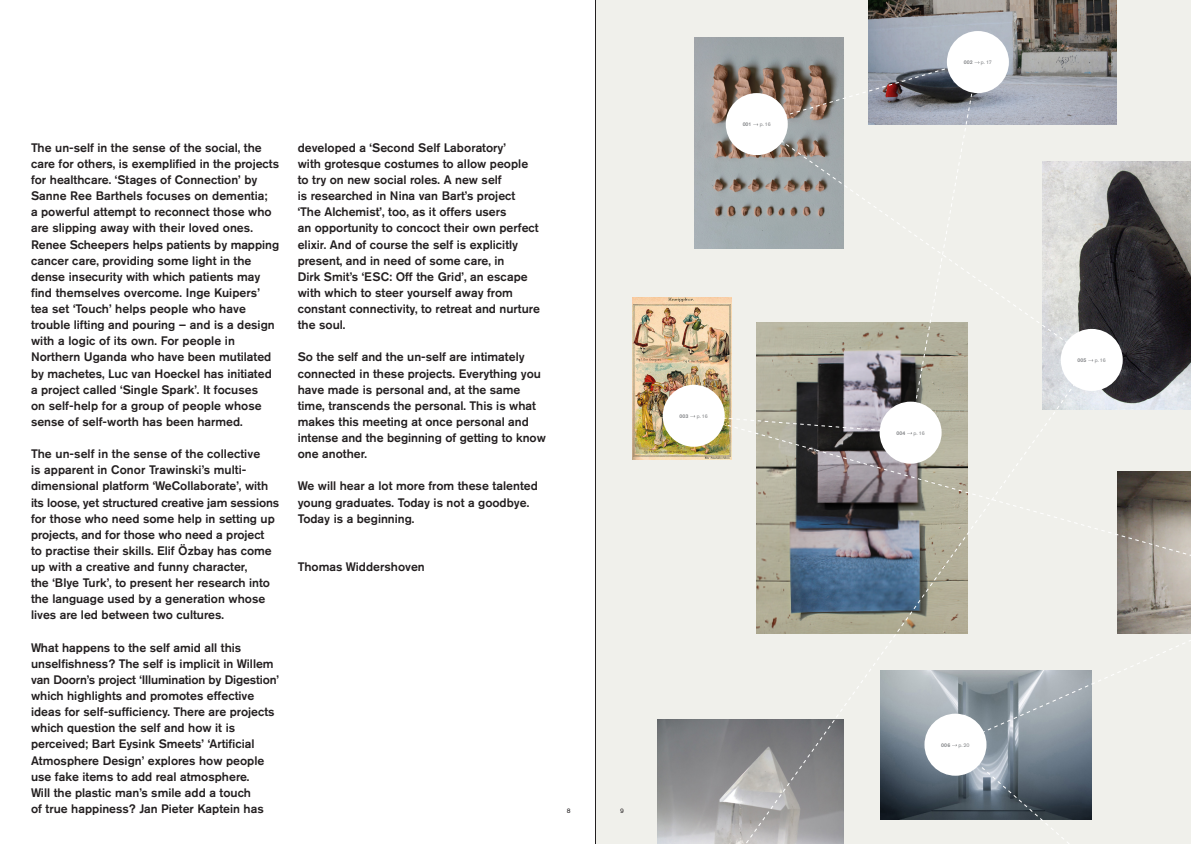
<style>
.page{position:relative;width:1191px;height:844px;background:#fff}
.page>*{position:absolute;margin:0;border:0;box-sizing:border-box;transform-origin:0 0}
.t1{font:500 12.25px/16.1px "Akzidenz Grotesk Pro";color:#231f20}
.t2{font:6.56px "Akzidenz Grotesk Pro";color:#231f20}
.t3{font:5.25px "Akzidenz Grotesk Pro";color:#808285}
.t4{font:500 5.25px "Akzidenz Grotesk Pro";color:#808285}
</style>
<div class="page">
<div style="left:595px;top:1px;width:595px;height:842px;background:#f0f0eb"></div>
<img style="left:868px;top:1px;width:248px;height:123px">
<img style="left:632px;top:298px;width:61px;height:161px">
<img style="left:1092px;top:161px;width:98px;height:248px">
<div style="left:947px;top:31px;width:62px;height:62px;background:#fff;border-radius:50%"></div>
<div style="left:1060px;top:329px;width:62px;height:62px;background:#fff;border-radius:50%"></div>
<div style="left:662px;top:384px;width:62px;height:62px;background:#fff;border-radius:50%"></div>
<svg style="left:979px;top:123px;width:113px;height:236px"></svg>
<svg style="left:693px;top:442px;width:497px;height:145px"></svg>
<svg style="left:708px;top:359px;width:384px;height:484px"></svg>
<svg style="left:952px;top:587px;width:238px;height:256px"></svg>
<svg style="left:690px;top:58px;width:289px;height:376px"></svg>
<hr style="left:595px;top:1px;width:1px;height:842px;background:#231f20">
<p class="t1" style="left:31px;top:139px;width:250px">The un-self in the sense of the social, the care for others, is exemplified in the projects for healthcare. ‘Stages of Connection’ by Sanne Ree Barthels focuses on dementia;<br>a powerful attempt to reconnect those who are slipping away with their loved ones.<br>Renee Scheepers helps patients by mapping cancer care, providing some light in the dense insecurity with which patients may find themselves overcome. Inge Kuipers’ tea set ‘Touch’ helps people who have trouble lifting and pouring – and is a design with a logic of its own. For people in Northern Uganda who have been mutilated by machetes, Luc van Hoeckel has initiated a project called ‘Single Spark’. It focuses<br>on self-help for a group of people whose sense of self-worth has been harmed.</p>
<p class="t1" style="left:31px;top:445px;width:250px">The un-self in the sense of the collective<br>is apparent in Conor Trawinski’s multi&shy;dimensional platform ‘WeCollaborate’, with its loose, yet structured creative jam sessions for those who need some help in setting up projects, and for those who need a project<br>to practise their skills. Elif Özbay has come up with a creative and funny character,<br>the ‘Blye Turk’, to present her research into the language used by a generation whose lives are led between two cultures.</p>
<p class="t1" style="left:31px;top:639px;width:250px">What happens to the self amid all this unselfishness? The self is implicit in Willem van Doorn’s project ‘Illumination by Digestion’ which highlights and promotes effective ideas for self-sufficiency. There are projects which question the self and how it is perceived; Bart Eysink Smeets’ ‘Artificial Atmosphere Design’ explores how people use fake items to add real atmosphere.<br>Will the plastic man’s smile add a touch<br>of true happiness? Jan Pieter Kaptein has</p>
<p class="t1" style="left:298px;top:139px;width:244px">developed a ‘Second Self Laboratory’<br>with grotesque costumes to allow people to try on new social roles. A new self<br>is researched in Nina van Bart’s project ‘The Alchemist’, too, as it offers users<br>an opportunity to concoct their own perfect elixir. And of course the self is explicitly present, and in need of some care, in<br>Dirk Smit’s ‘ESC: Off the Grid’, an escape with which to steer yourself away from constant connectivity, to retreat and nurture the soul.</p>
<p class="t1" style="left:298px;top:349px;width:250px">So the self and the un-self are intimately connected in these projects. Everything you have made is personal and, at the same time, transcends the personal. This is what makes this meeting at once personal and intense and the beginning of getting to know one another.</p>
<p class="t1" style="left:298px;top:478px;width:242px">We will hear a lot more from these talented young graduates. Today is not a goodbye.<br>Today is a beginning.</p>
<p class="t1" style="left:298px;top:558px;width:129px">Thomas Widdershoven</p>
<p class="t2" style="left:567px;top:806px;width:5px">8</p>
<p class="t2" style="left:620px;top:806px;width:5px">9</p>
<p class="t4" style="left:742px;top:121px;width:10px">001</p>
<p class="t3" style="left:759px;top:121px;width:13px">p. 16</p>
<p class="t4" style="left:679px;top:412px;width:10px">003</p>
<p class="t3" style="left:696px;top:412px;width:13px">p. 16</p>
<p class="t4" style="left:964px;top:59px;width:10px">002</p>
<p class="t3" style="left:981px;top:59px;width:12px">p. 17</p>
<p class="t4" style="left:896px;top:429px;width:10px">004</p>
<p class="t3" style="left:913px;top:429px;width:13px">p. 16</p>
<p class="t4" style="left:1077px;top:356px;width:10px">005</p>
<p class="t3" style="left:1094px;top:356px;width:13px">p. 16</p>
<p class="t4" style="left:941px;top:741px;width:10px">006</p>
<p class="t3" style="left:958px;top:741px;width:13px">p. 20</p>
</div>
